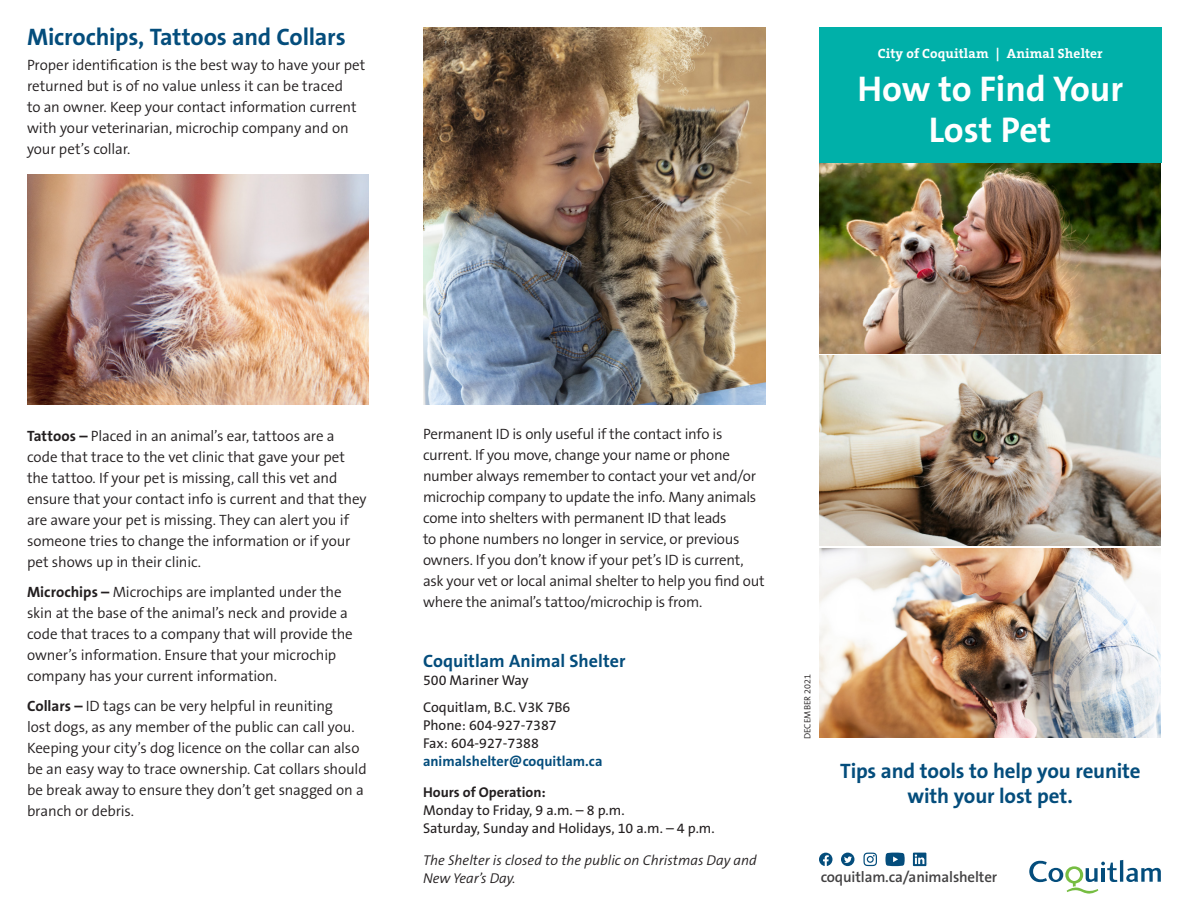
<style>
.page{position:relative;width:1188px;height:918px;background:#fff}
.page>*{position:absolute;margin:0;border:0;box-sizing:border-box;transform-origin:0 0}
.t1{font:700 36px/40.5px "The Sans B7";color:#fff;text-align:center}
.SUBHEAD{font:700 24px "The Sans B7";letter-spacing:-.01em;color:#044d7c}
.body{font:700 21px/25.2px "The Sans B7";letter-spacing:-.005em;color:#044d7c;text-align:center}
.body-2{font:700 18px "The Sans B7";color:#044d7c}
.body-3{font:300 15px/21px "The Sans B4";letter-spacing:-.01em;color:#231f20}
.t2{font:600 15px "The Sans B6";letter-spacing:-.01em;color:#424142}
.Body_-_9_5_12{font:14.25px/18px "The Sans B5 Plain";color:#231f20}
.Body_-_9_5_12-2{font:italic 300 14.25px/18px "The Sans B4";color:#231f20}
.body-4{font:14.25px "The Sans B5 Plain";color:#231f20}
.SLUG{font:700 13.5px "The Serif B7";letter-spacing:.01em;color:#fff}
.body-5{font:300 9px "The Sans B4";letter-spacing:.005em;color:#231f20}
.s1{font-family:"The Sans B7";font-weight:700}
.s2{font-family:"The Sans B7";font-weight:700;color:#044d7c}
</style>
<div class="page">
<div style="left:819px;top:27px;width:343px;height:136px;background:#00b0a9"></div>
<img style="left:819px;top:164px;width:342px;height:190px">
<img style="left:819px;top:356px;width:342px;height:190px">
<img style="left:819px;top:548px;width:342px;height:190px">
<hr style="left:1120px;top:860px;width:3px;height:22px;background:#044d7c">
<svg style="left:1126px;top:868px;width:35px;height:14px"></svg>
<svg style="left:1029px;top:861px;width:88px;height:33px"></svg>
<img style="left:423px;top:27px;width:342px;height:378px">
<img style="left:27px;top:175px;width:342px;height:230px">
<svg style="left:885px;top:853px;width:20px;height:13px"></svg>
<svg style="left:863px;top:853px;width:14px;height:13px"></svg>
<svg style="left:913px;top:853px;width:15px;height:13px"></svg>
<svg style="left:819px;top:853px;width:13px;height:13px"></svg>
<svg style="left:841px;top:853px;width:13px;height:13px"></svg>
<p class="SUBHEAD" style="left:27px;top:24px;width:320px">Microchips, Tattoos and Collars</p>
<p class="body-3" style="left:27px;top:55px;width:340px">Proper identification is the best way to have your pet returned but is of no value unless it can be traced<br>to an owner. Keep your contact information current with your veterinarian, microchip company and on your pet’s collar.</p>
<p class="SLUG" style="left:878px;top:46px;width:227px">City of Coquitlam | Animal Shelter</p>
<p class="t1" style="left:857px;top:70px;width:267px">How to Find Your<br>Lost Pet</p>
<p class="body-3" style="left:27px;top:426px;width:341px"><span class="s1">Tattoos –</span> Placed in an animal’s ear, tattoos are a code that trace to the vet clinic that gave your pet the tattoo. If your pet is missing, call this vet and ensure that your contact info is current and that they are aware your pet is missing. They can alert you if someone tries to change the information or if your pet shows up in their clinic.</p>
<p class="body-3" style="left:27px;top:582px;width:327px"><span class="s1">Microchips –</span> Microchips are implanted under the skin at the base of the animal’s neck and provide a code that traces to a company that will provide the owner’s information. Ensure that your microchip company has your current information.</p>
<p class="body-3" style="left:27px;top:696px;width:341px"><span class="s1">Collars –</span> ID tags can be very helpful in reuniting<br>lost dogs, as any member of the public can call you.<br>Keeping your city’s dog licence on the collar can also be an easy way to trace ownership. Cat collars should be break away to ensure they don’t get snagged on a branch or debris.</p>
<p class="body-3" style="left:423px;top:424px;width:343px">Permanent ID is only useful if the contact info is current. If you move, change your name or phone number always remember to contact your vet and/or microchip company to update the info. Many animals come into shelters with permanent ID that leads<br>to phone numbers no longer in service, or previous owners. If you don’t know if your pet’s ID is current, ask your vet or local animal shelter to help you find out where the animal’s tattoo/microchip is from.</p>
<p class="body-2" style="left:423px;top:651px;width:204px">Coquitlam Animal Shelter</p>
<p class="body-4" style="left:423px;top:672px;width:107px">500 Mariner Way</p>
<p class="Body_-_9_5_12" style="left:423px;top:698px;width:181px">Coquitlam, B.C. V3K 7B6<br>Phone: 604-927-7387<br>Fax: 604-927-7388 <span class="s2">animalshelter@coquitlam.ca</span></p>
<p class="Body_-_9_5_12" style="left:423px;top:784px;width:293px"><span class="s1">Hours of Operation:<br></span>Monday to Friday, 9 a.m. – 8 p.m.<br>Saturday, Sunday and Holidays, 10 a.m. – 4 p.m.</p>
<p class="Body_-_9_5_12-2" style="left:423px;top:851px;width:335px">The Shelter is closed to the public on Christmas Day and<br>New Year’s Day.</p>
<p class="body-5" style="left:803px;top:739px;width:67px;rotate:-90deg">DECEMBER 2021</p>
<p class="body" style="left:840px;top:759px;width:302px">Tips and tools to help you reunite with your lost pet.</p>
<p class="t2" style="left:821px;top:870px;width:178px">coquitlam.ca/animalshelter</p>
</div>
